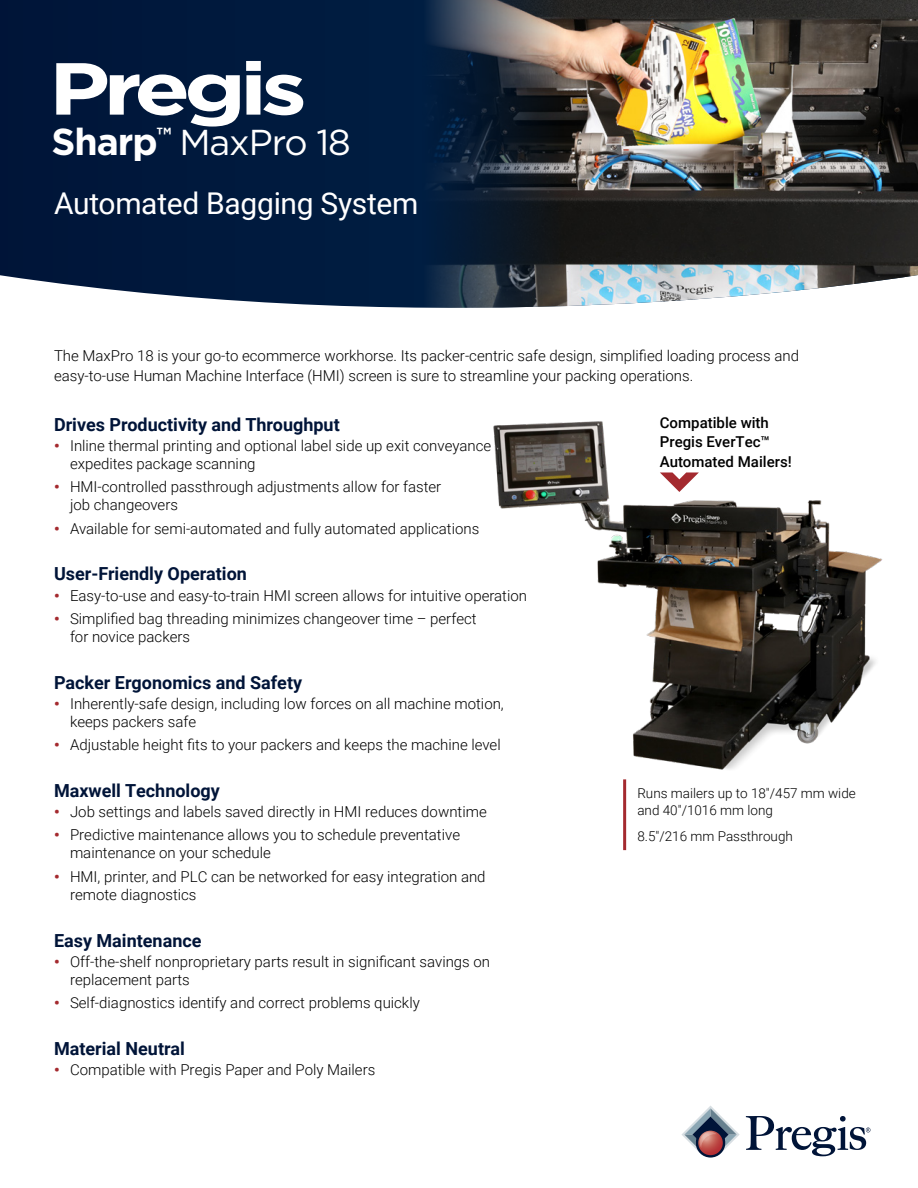
<style>
.page{position:relative;width:918px;height:1188px;background:#fff}
.page>*{position:absolute;margin:0;border:0;box-sizing:border-box;transform-origin:0 0}
.Pregis_brand_name-lit_header{font:700 73.5px "Gotham";letter-spacing:-.07em;color:#fff;scale:1.25 1}
.Product_brand_name-lit_head{font:36px "Gotham";letter-spacing:-.03em;color:#fff}
.H1_thin_white{font:30px "Roboto";letter-spacing:-.01em;color:#fff}
.h5_k{font:700 18px "Roboto";color:#001438}
.body_-_K{font:300 15px/18px "Roboto";color:#000}
.body_-_K-2{font:500 15px/19.5px "Roboto";color:#000}
.captions{font:300 13.5px/16.5px "Roboto";color:#000}
.s1{font-weight:700;font-size:37.5px}
.s2{font-weight:900;color:#a42a2f}
</style>
<div class="page">
<div style="left:0;top:0;width:422px;height:308px;background:#00193d"></div>
<img style="left:422px;top:0;width:496px;height:308px">
<img style="left:493px;top:421px;width:390px;height:349px">
<svg style="left:696px;top:1128px;width:29px;height:30px"></svg>
<svg style="left:698px;top:1131px;width:25px;height:24px"></svg>
<svg style="left:681px;top:1106px;width:59px;height:47px"></svg>
<svg style="left:746px;top:1116px;width:124px;height:40px"></svg>
<hr style="left:623px;top:779px;width:3px;height:71px;background:#a42a2f">
<svg style="left:660px;top:472px;width:39px;height:20px"></svg>
<p class="Pregis_brand_name-lit_header" style="left:49px;top:40px;width:208px">Pregis</p>
<p class="Product_brand_name-lit_head" style="left:52px;top:119px;width:301px"><span class="s1">Sharp</span><sup>™</sup> MaxPro 18</p>
<p class="H1_thin_white" style="left:54px;top:182px;width:366px">Automated Bagging System</p>
<p class="body_-_K" style="left:54px;top:346px;width:747px;line-height:19.5px">The MaxPro 18 is your go-to ecommerce workhorse. Its packer-centric safe design, simplified loading process and easy-to-use Human Machine Interface (HMI) screen is sure to streamline your packing operations.</p>
<p class="body_-_K-2" style="left:660px;top:412px;width:133px">Compatible with<br>Pregis EverTec™<br>Automated Mailers!</p>
<p class="h5_k" style="left:54px;top:412px;width:287px">Drives Productivity and Throughput</p>
<p class="body_-_K" style="left:70px;top:436px;width:423px;text-indent:-16px"><span class="s2">•</span> Inline thermal printing and optional label side up exit conveyance expedites package scanning</p>
<p class="body_-_K" style="left:70px;top:478px;width:373px;text-indent:-16px"><span class="s2">•</span> HMI-controlled passthrough adjustments allow for faster job changeovers</p>
<p class="body_-_K" style="left:54px;top:519px;width:427px"><span class="s2">•</span> Available for semi-automated and fully automated applications</p>
<p class="h5_k" style="left:54px;top:561px;width:194px">User-Friendly Operation</p>
<p class="body_-_K" style="left:54px;top:586px;width:475px"><span class="s2">•</span> Easy-to-use and easy-to-train HMI screen allows for intuitive operation</p>
<p class="body_-_K" style="left:70px;top:609px;width:408px;text-indent:-16px"><span class="s2">•</span> Simplified bag threading minimizes changeover time – perfect for novice packers</p>
<p class="h5_k" style="left:54px;top:670px;width:250px">Packer Ergonomics and Safety</p>
<p class="body_-_K" style="left:70px;top:694px;width:435px;text-indent:-16px"><span class="s2">•</span> Inherently-safe design, including low forces on all machine motion, keeps packers safe</p>
<p class="body_-_K" style="left:54px;top:735px;width:448px"><span class="s2">•</span> Adjustable height fits to your packers and keeps the machine level</p>
<p class="h5_k" style="left:54px;top:778px;width:167px">Maxwell Technology</p>
<p class="body_-_K" style="left:54px;top:802px;width:434px"><span class="s2">•</span> Job settings and labels saved directly in HMI reduces downtime</p>
<p class="body_-_K" style="left:70px;top:826px;width:392px;text-indent:-16px"><span class="s2">•</span> Predictive maintenance allows you to schedule preventative maintenance on your schedule</p>
<p class="body_-_K" style="left:70px;top:867px;width:417px;text-indent:-16px"><span class="s2">•</span> HMI, printer, and PLC can be networked for easy integration and remote diagnostics</p>
<p class="h5_k" style="left:54px;top:928px;width:149px">Easy Maintenance</p>
<p class="body_-_K" style="left:70px;top:952px;width:422px;text-indent:-16px"><span class="s2">•</span> Off-the-shelf nonproprietary parts result in significant savings on replacement parts</p>
<p class="body_-_K" style="left:54px;top:993px;width:367px"><span class="s2">•</span> Self-diagnostics identify and correct problems quickly</p>
<p class="h5_k" style="left:54px;top:1036px;width:132px">Material Neutral</p>
<p class="body_-_K" style="left:54px;top:1060px;width:323px"><span class="s2">•</span> Compatible with Pregis Paper and Poly Mailers</p>
<p class="captions" style="left:637px;top:785px;width:220px">Runs mailers up to 18"/457 mm wide and 40"/1016 mm long</p>
<p class="captions" style="left:637px;top:827px;width:157px">8.5"/216 mm Passthrough</p>
</div>
